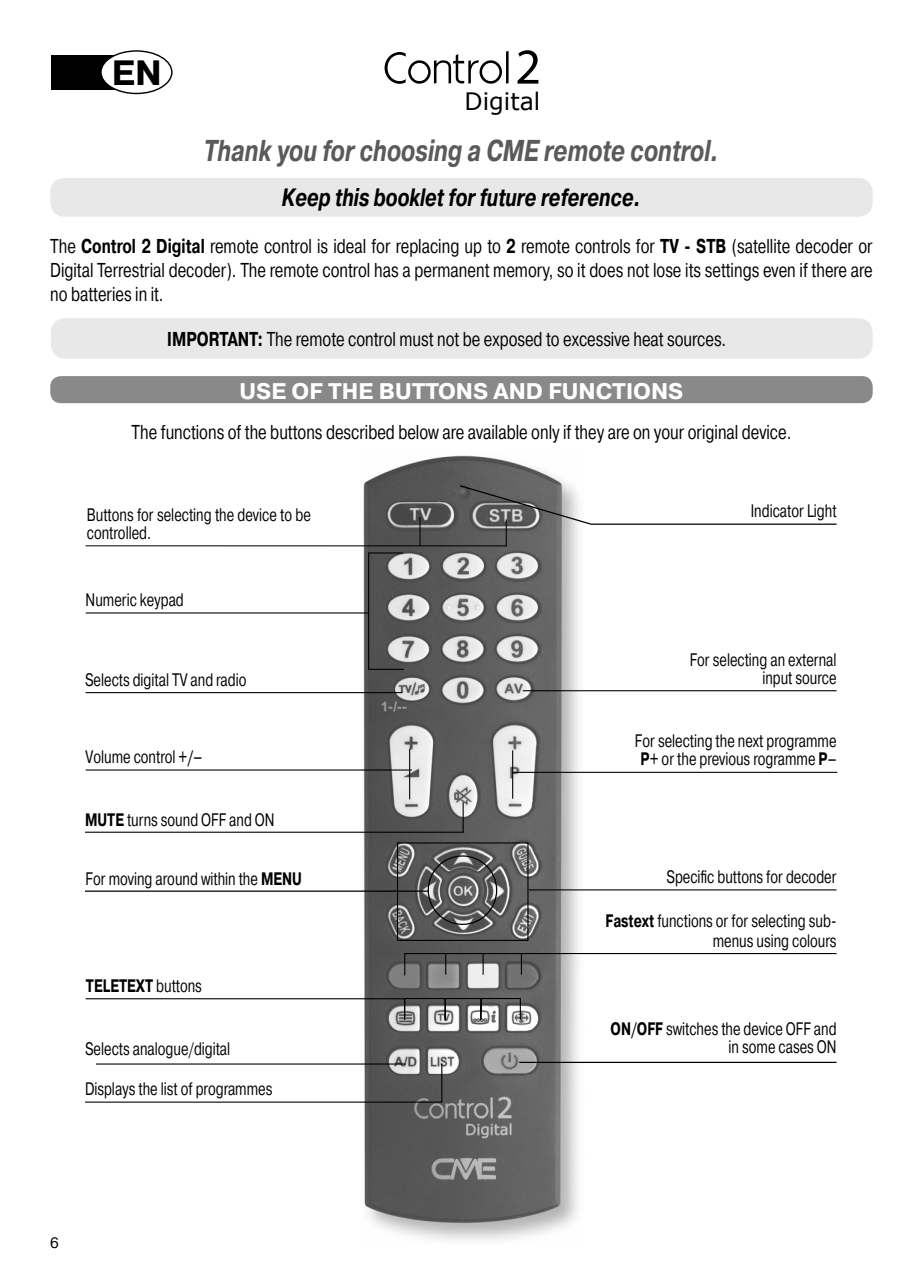
<style>
.page{position:relative;width:923px;height:1277px;background:#fff}
.page>*{position:absolute;margin:0;border:0;box-sizing:border-box;transform-origin:0 0}
.t1{font:700 35px "Pragmatica TT";color:#000}
.t2{font:italic 700 30px "Pragmatica TT";color:#5a5a5a;scale:.75 1}
.t3{font:italic 700 25px "Pragmatica TT";color:#000;scale:.75 1}
.t4{font:24px "Verdana";color:#000}
.t5{font:700 22.5px "Pragmatica TT";color:#fff}
.t6{font:20px/24px "Pragmatica TT";color:#000;text-align:justify;scale:.75 1}
.t7{font:18px/18px "Pragmatica TT";color:#000;text-align:right;scale:.73 1}
.t8{font:700 18px "Pragmatica TT";color:#000;scale:.73 1}
.t9{font:15px "Pragmatica TT";color:#000}
.s1{font-size:37.5px}
.s2{font-weight:700}
.s3{font-weight:400}
</style>
<div class="page">
<img style="left:360px;top:455px;width:224px;height:782px">
<div style="left:50px;top:178px;width:822px;height:39px;background:#e8e8e8;border-radius:14px"></div>
<div style="left:51px;top:318px;width:821px;height:41px;background:#e8e8e8;border-radius:14px"></div>
<div style="left:50px;top:376px;width:822px;height:27px;background:#898989;border-radius:11px"></div>
<div style="left:368px;top:552px;width:36px;height:118px;border:1px solid #000"></div>
<hr style="left:86px;top:612px;width:282px;height:1px;background:#000">
<svg style="left:85px;top:997px;width:436px;height:243px"></svg>
<hr style="left:86px;top:545px;width:421px;height:1px;background:#000">
<svg style="left:419px;top:517px;width:1px;height:29px"></svg>
<svg style="left:403px;top:952px;width:434px;height:24px"></svg>
<hr style="left:85px;top:692px;width:317px;height:1px;background:#000">
<hr style="left:523px;top:690px;width:313px;height:1px;background:#000">
<hr style="left:512px;top:772px;width:325px;height:1px;background:#000">
<hr style="left:512px;top:750px;width:1px;height:49px;background:#000">
<hr style="left:86px;top:769px;width:326px;height:2px;background:#000">
<hr style="left:409px;top:749px;width:1px;height:50px;background:#000">
<div style="left:427px;top:855px;width:70px;height:70px;border:1px solid #000;border-radius:50%"></div>
<hr style="left:85px;top:890px;width:344px;height:2px;background:#000">
<svg style="left:458px;top:484px;width:379px;height:62px"></svg>
<svg style="left:85px;top:801px;width:379px;height:32px"></svg>
<svg style="left:85px;top:1063px;width:358px;height:40px"></svg>
<hr style="left:519px;top:1062px;width:317px;height:1px;background:#000">
<hr style="left:529px;top:889px;width:307px;height:1px;background:#000">
<div style="left:397px;top:842px;width:131px;height:99px;border:1px solid #000"></div>
<svg style="left:384px;top:52px;width:118px;height:32px"></svg>
<hr style="left:506px;top:51px;width:2px;height:33px;background:#000">
<svg style="left:517px;top:50px;width:21px;height:34px"></svg>
<div style="left:51px;top:55px;width:89px;height:34px;background:#000"></div>
<div style="left:101px;top:51px;width:71px;height:42px;background:#fff;border-radius:50%"></div>
<div style="left:100px;top:50px;width:72px;height:44px;border:1px solid #000;border-radius:50%"></div>
<h1 class="t1" style="left:112px;top:52px;width:51px">E N<span class="s1">I</span></h1>
<h3 class="t4" style="left:464px;top:86px;width:77px">Digital</h3>
<h2 class="t2" style="left:204px;top:133px;width:688px">Thank you for choosing a CME remote control.</h2>
<h3 class="t3" style="left:282px;top:183px;width:480px">Keep this booklet for future reference.</h3>
<p class="t6" style="left:50px;top:235px;width:1098px">The <span class="s2">Control 2 Digital</span> remote control is ideal for replacing up to <span class="s2">2</span> remote controls for <span class="s2">TV - STB</span> (satellite decoder or Digital Terrestrial decoder). The remote control has a permanent memory, so it does not lose its settings even if there are no batteries in it.</p>
<p class="t6" style="left:167px;top:328px;width:747px"><span class="s2">IMPORTANT:</span> The remote control must not be exposed to excessive heat sources.</p>
<p class="t5" style="left:239px;top:377px;width:445px">USE OF THE BUTTONS AND FUNCTIONS</p>
<p class="t6" style="left:132px;top:421px;width:881px">The functions of the buttons described below are available only if they are on your original device.</p>
<p class="t7" style="left:87px;top:506px;width:308px;text-align:left">Buttons for selecting the device to be controlled.</p>
<p class="t7" style="left:86px;top:592px;width:136px">Numeric keypad</p>
<p class="t7" style="left:85px;top:671px;width:223px">Selects digital TV and radio</p>
<p class="t7" style="left:86px;top:748px;width:161px">Volume control <span class="s2">+/–</span></p>
<p class="t7" style="left:85px;top:811px;width:261px"><span class="s2">MUTE</span> turns sound OFF and ON</p>
<p class="t7" style="left:86px;top:870px;width:298px">For moving around within the <span class="s2">MENU</span></p>
<p class="t8" style="left:86px;top:975px;width:160px">TELETEXT <span class="s3">buttons</span></p>
<p class="t7" style="left:85px;top:1040px;width:200px">Selects analogue/digital</p>
<p class="t7" style="left:85px;top:1080px;width:258px">Displays the list of programmes</p>
<p class="t9" style="left:50px;top:1234px;width:10px">6</p>
<p class="t7" style="left:750px;top:502px;width:119px">Indicator Light</p>
<p class="t7" style="left:690px;top:652px;width:202px">For selecting an external input source</p>
<p class="t7" style="left:635px;top:732px;width:277px;text-align:center">For selecting the next programme<br><span class="s2">P+</span> or the previous rogramme <span class="s2">P–</span></p>
<p class="t7" style="left:666px;top:868px;width:234px">Specific buttons for decoder</p>
<p class="t7" style="left:605px;top:911px;width:318px;line-height:20.2px"><span class="s2">Fastext</span> functions or for selecting sub&shy;menus using colours</p>
<p class="t7" style="left:610px;top:1021px;width:311px"><span class="s2">ON/OFF</span> switches the device OFF and in some cases ON</p>
</div>
